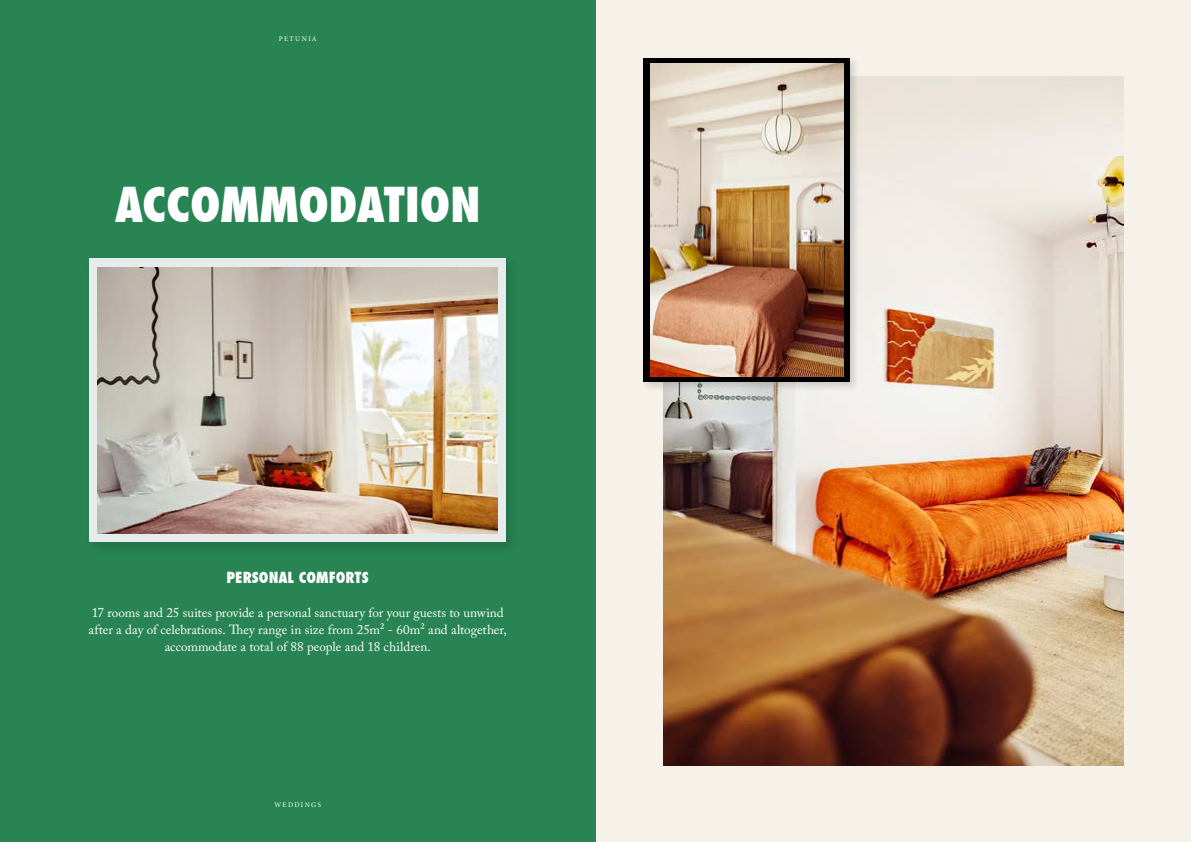
<style>
.page{position:relative;width:1191px;height:842px;background:#f6f2ea}
.page>*{position:absolute;margin:0;border:0;box-sizing:border-box;transform-origin:0 0}
.t1{font:800 condensed 47px "Futura LT Pro";letter-spacing:-.01em;color:#fff}
.t2{font:800 condensed 15px "Futura LT Pro";color:#fff}
.t3{font:13.2px/17.1px "Adobe Caslon Pro";letter-spacing:-.005em;color:#fff;text-align:center}
.t4{font:7px "Minion Pro";letter-spacing:.2em;color:#fff}
</style>
<div class="page">
<div style="left:0;top:0;width:595px;height:842px;background:#288453"></div>
<div style="left:85px;top:254px;width:433px;height:300px;background:#000;opacity:.15"></div>
<div style="left:90px;top:259px;width:416px;height:283px;background:#e8ebeb"></div>
<img style="left:663px;top:76px;width:460px;height:689px">
<div style="left:640px;top:55px;width:219px;height:337px;background:#000;opacity:.15"></div>
<div style="left:643px;top:58px;width:207px;height:324px;background:#000"></div>
<img style="left:650px;top:64px;width:193px;height:312px">
<img style="left:98px;top:267px;width:400px;height:267px">
<p class="t4" style="left:279px;top:34px;width:39px">PETUNIA</p>
<h1 class="t1" style="left:115px;top:175px;width:367px">ACCOMMODATION</h1>
<p class="t2" style="left:226px;top:568px;width:144px">PERSONAL COMFORTS</p>
<p class="t3" style="left:89px;top:604px;width:420px">17 rooms and 25 suites provide a personal sanctuary for your guests to unwind after a day of celebrations. They range in size from 25m² - 60m² and altogether, accommodate a total of 88 people and 18 children.</p>
<p class="t4" style="left:274px;top:800px;width:48px">WEDDINGS</p>
</div>
